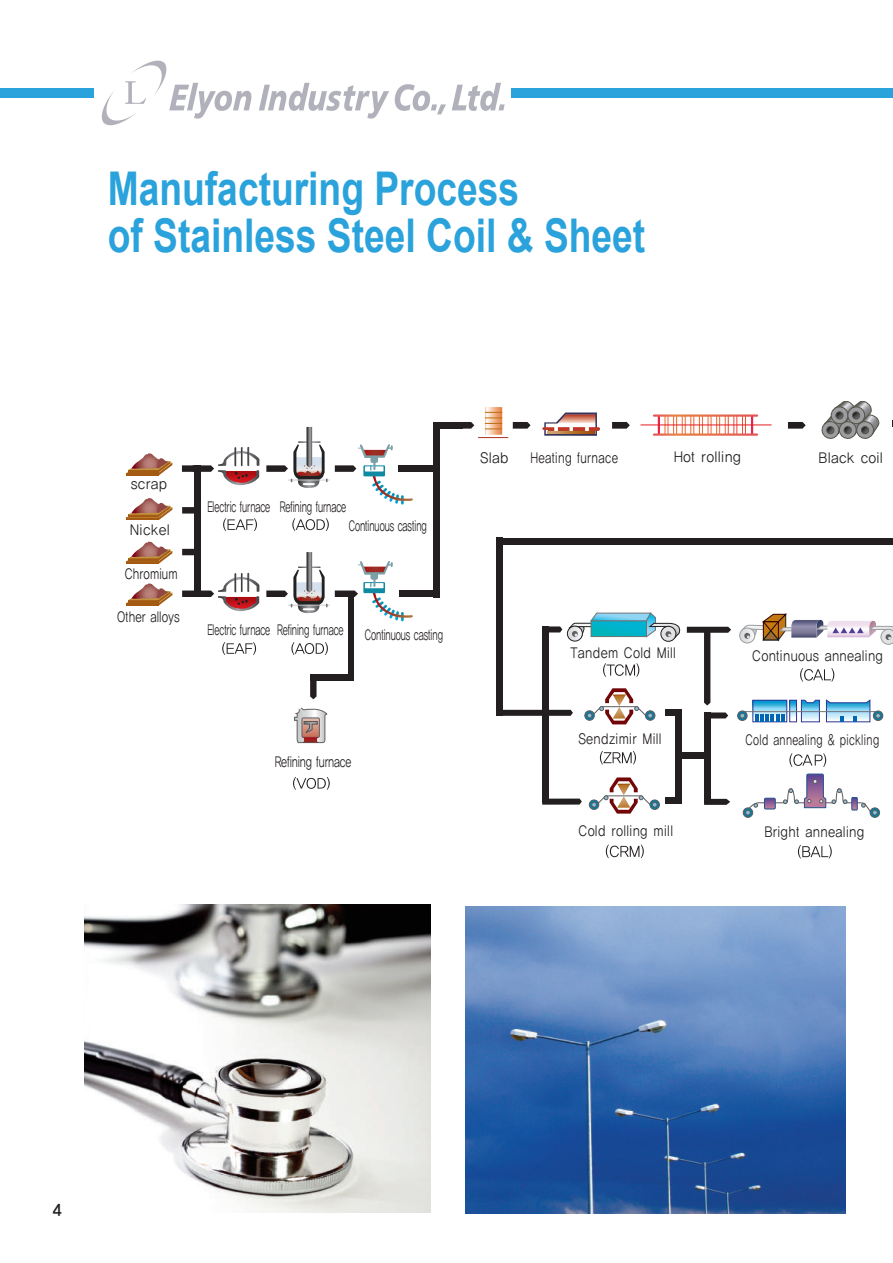
<style>
.page{position:relative;width:893px;height:1263px;background:#fff}
.page>*{position:absolute;margin:0;border:0;box-sizing:border-box;transform-origin:0 0}
.t1{font:700 46.5px/46.5px "Arial";color:#2aa2db;scale:.8 1}
.t2{font:18px "SM Time Pro M";color:#231f20}
.t3{font:14.4px "YGO12 KS Cpc EUC H";letter-spacing:-.1em;color:#231f20;scale:.61 1}
.t4{font:14.4px "YGO12 KS Cpc EUC H";letter-spacing:-.05em;color:#231f20;scale:.82 1}
.t5{font:14.4px "YGO12 KS Cpc EUC H";letter-spacing:-.05em;color:#231f20;scale:.9 1}
.t6{font:14.4px "YGO12 KS Cpc EUC H";letter-spacing:-.05em;color:#231f20;scale:.7 1}
.t7{font:14.4px "YGO12 KS Cpc EUC H";letter-spacing:-.075em;color:#231f20;scale:.75 1}
.t8{font:14.4px "YGO12 KS Cpc EUC H";letter-spacing:-.05em;color:#231f20;scale:.83 1}
.t9{font:14.4px "YGO12 KS Cpc EUC H";letter-spacing:-.1em;color:#231f20;scale:.7 1}
.t10{font:14.4px "YGO12 KS Cpc EUC H";letter-spacing:-.05em;color:#231f20;scale:.75 1}
</style>
<div class="page">
<div style="left:0;top:88px;width:893px;height:10px;background:#2aa2db"></div>
<div style="left:94px;top:51px;width:416px;height:82px;background:#fff"></div>
<svg style="left:102px;top:61px;width:150px;height:64px"></svg>
<svg style="left:259px;top:83px;width:187px;height:36px"></svg>
<svg style="left:452px;top:83px;width:53px;height:28px"></svg>
<svg style="left:658px;top:417px;width:95px;height:16px"></svg>
<hr style="left:640px;top:425px;width:132px;height:1px;background:#e51b21">
<svg style="left:126px;top:453px;width:46px;height:22px"></svg>
<svg style="left:126px;top:498px;width:46px;height:22px"></svg>
<svg style="left:126px;top:541px;width:46px;height:23px"></svg>
<svg style="left:126px;top:583px;width:46px;height:23px"></svg>
<div style="left:195px;top:466px;width:6px;height:131px;background:#231f20"></div>
<div style="left:348px;top:592px;width:5px;height:87px;background:#231f20"></div>
<div style="left:433px;top:422px;width:7px;height:175px;background:#231f20"></div>
<div style="left:497px;top:538px;width:6px;height:178px;background:#231f20"></div>
<svg style="left:310px;top:681px;width:7px;height:18px"></svg>
<div style="left:704px;top:712px;width:6px;height:91px;background:#231f20"></div>
<div style="left:675px;top:710px;width:7px;height:93px;background:#231f20"></div>
<div style="left:542px;top:626px;width:7px;height:177px;background:#231f20"></div>
<div style="left:398px;top:465px;width:39px;height:7px;background:#231f20"></div>
<div style="left:434px;top:422px;width:29px;height:6px;background:#231f20"></div>
<div style="left:497px;top:538px;width:396px;height:6px;background:#231f20"></div>
<svg style="left:503px;top:710px;width:70px;height:6px"></svg>
<svg style="left:542px;top:798px;width:40px;height:7px"></svg>
<svg style="left:549px;top:626px;width:13px;height:6px"></svg>
<div style="left:677px;top:752px;width:31px;height:6px;background:#231f20"></div>
<div style="left:666px;top:797px;width:16px;height:6px;background:#231f20"></div>
<svg style="left:704px;top:799px;width:26px;height:6px"></svg>
<svg style="left:182px;top:549px;width:13px;height:6px"></svg>
<svg style="left:182px;top:507px;width:13px;height:6px"></svg>
<svg style="left:453px;top:422px;width:21px;height:7px"></svg>
<svg style="left:513px;top:422px;width:18px;height:7px"></svg>
<svg style="left:612px;top:422px;width:18px;height:7px"></svg>
<svg style="left:788px;top:422px;width:18px;height:7px"></svg>
<svg style="left:710px;top:712px;width:18px;height:6px"></svg>
<div style="left:666px;top:710px;width:16px;height:6px;background:#231f20"></div>
<svg style="left:687px;top:627px;width:44px;height:78px"></svg>
<div style="left:310px;top:674px;width:43px;height:7px;background:#231f20"></div>
<div style="left:400px;top:590px;width:36px;height:7px;background:#231f20"></div>
<svg style="left:182px;top:447px;width:77px;height:38px"></svg>
<svg style="left:182px;top:573px;width:77px;height:38px"></svg>
<svg style="left:485px;top:407px;width:17px;height:28px"></svg>
<svg style="left:485px;top:412px;width:17px;height:18px"></svg>
<svg style="left:335px;top:444px;width:78px;height:60px"></svg>
<svg style="left:335px;top:561px;width:78px;height:60px"></svg>
<svg style="left:653px;top:414px;width:105px;height:3px"></svg>
<svg style="left:653px;top:433px;width:105px;height:3px"></svg>
<svg style="left:821px;top:401px;width:58px;height:38px"></svg>
<div style="left:852px;top:412px;width:8px;height:7px;border:1px solid #555446;border-radius:50%"></div>
<svg style="left:542px;top:412px;width:58px;height:24px"></svg>
<svg style="left:548px;top:431px;width:47px;height:3px"></svg>
<hr style="left:478px;top:437px;width:30px;height:1px;background:#ae3223">
<hr style="left:288px;top:480px;width:42px;height:1px;background:#e7e8e9">
<svg style="left:266px;top:427px;width:62px;height:61px"></svg>
<hr style="left:288px;top:605px;width:42px;height:1px;background:#e0e0e2">
<svg style="left:266px;top:552px;width:62px;height:61px"></svg>
<div style="left:740px;top:628px;width:15px;height:15px;border:1px solid #9b9da0;border-radius:50%"></div>
<div style="left:585px;top:711px;width:9px;height:9px;border:1px solid #5c5c5f;border-radius:50%"></div>
<div style="left:645px;top:711px;width:10px;height:9px;border:1px solid #5c5c5f;border-radius:50%"></div>
<svg style="left:587px;top:688px;width:66px;height:36px"></svg>
<div style="left:589px;top:800px;width:10px;height:9px;border:1px solid #5c5c5f;border-radius:50%"></div>
<div style="left:650px;top:800px;width:9px;height:9px;border:1px solid #5c5c5f;border-radius:50%"></div>
<svg style="left:592px;top:777px;width:65px;height:37px"></svg>
<svg style="left:755px;top:702px;width:30px;height:18px"></svg>
<div style="left:753px;top:700px;width:34px;height:22px;border:1px solid #2f3491"></div>
<svg style="left:792px;top:702px;width:3px;height:16px"></svg>
<div style="left:790px;top:700px;width:7px;height:22px;border:1px solid #2f3491"></div>
<svg style="left:801px;top:700px;width:19px;height:22px"></svg>
<svg style="left:743px;top:712px;width:134px;height:1px"></svg>
<hr style="left:743px;top:711px;width:134px;height:1px;background:#727477">
<svg style="left:755px;top:714px;width:29px;height:7px"></svg>
<svg style="left:826px;top:700px;width:44px;height:22px"></svg>
<div style="left:738px;top:711px;width:9px;height:9px;border:1px solid #5c5c5f;border-radius:50%"></div>
<svg style="left:740px;top:713px;width:5px;height:5px"></svg>
<div style="left:873px;top:711px;width:10px;height:9px;border:1px solid #5c5c5f;border-radius:50%"></div>
<svg style="left:876px;top:713px;width:4px;height:5px"></svg>
<div style="left:870px;top:808px;width:10px;height:9px;border:1px solid #5c5c5f;border-radius:50%"></div>
<div style="left:743px;top:808px;width:10px;height:9px;border:1px solid #5c5c5f;border-radius:50%"></div>
<svg style="left:745px;top:774px;width:132px;height:41px"></svg>
<svg style="left:294px;top:707px;width:33px;height:36px"></svg>
<div style="left:567px;top:626px;width:15px;height:15px;border:1px solid #231f20;border-radius:50%"></div>
<div style="left:661px;top:626px;width:15px;height:15px;border:1px solid #231f20;border-radius:50%"></div>
<svg style="left:569px;top:613px;width:112px;height:25px"></svg>
<svg style="left:741px;top:614px;width:152px;height:30px"></svg>
<svg style="left:800px;top:668px;width:34px;height:14px"></svg>
<svg style="left:789px;top:753px;width:37px;height:14px"></svg>
<svg style="left:798px;top:845px;width:34px;height:13px"></svg>
<svg style="left:606px;top:845px;width:38px;height:13px"></svg>
<svg style="left:600px;top:751px;width:36px;height:13px"></svg>
<svg style="left:603px;top:663px;width:36px;height:14px"></svg>
<svg style="left:223px;top:518px;width:34px;height:13px"></svg>
<svg style="left:292px;top:518px;width:37px;height:13px"></svg>
<svg style="left:222px;top:642px;width:34px;height:13px"></svg>
<svg style="left:291px;top:642px;width:37px;height:13px"></svg>
<svg style="left:293px;top:777px;width:37px;height:13px"></svg>
<img style="left:84px;top:904px;width:347px;height:309px">
<img style="left:465px;top:906px;width:380px;height:308px">
<h1 class="t1" style="left:108px;top:166px;width:673px">Manufacturing Process<br>of Stainless Steel Coil &amp; Sheet</h1>
<p class="t5" style="left:130px;top:474px;width:43px">scrap</p>
<p class="t5" style="left:130px;top:521px;width:47px">Nickel</p>
<p class="t7" style="left:125px;top:565px;width:73px">Chromium</p>
<p class="t7" style="left:117px;top:607px;width:86px">Other alloys</p>
<p class="t3" style="left:207px;top:497px;width:231px">Electric furnace Refining furnace</p>
<p class="t3" style="left:348px;top:516px;width:131px">Continuous casting</p>
<p class="t3" style="left:207px;top:620px;width:226px">Electric furnace Refining furnace</p>
<p class="t3" style="left:364px;top:625px;width:131px">Continuous casting</p>
<p class="t5" style="left:480px;top:449px;width:34px">Slab</p>
<p class="t10" style="left:530px;top:448px;width:119px">Heating furnace</p>
<p class="t5" style="left:673px;top:448px;width:78px">Hot rolling</p>
<p class="t5" style="left:818px;top:449px;width:74px">Black coil</p>
<p class="t4" style="left:570px;top:644px;width:131px">Tandem Cold Mill</p>
<p class="t4" style="left:752px;top:647px;width:162px">Continuous annealing</p>
<p class="t9" style="left:274px;top:752px;width:112px">Refining furnace</p>
<p class="t4" style="left:578px;top:729px;width:104px">Sendzimir Mill</p>
<p class="t4" style="left:578px;top:821px;width:118px">Cold rolling mill</p>
<p class="t6" style="left:745px;top:730px;width:194px">Cold annealing &amp; pickling</p>
<p class="t8" style="left:764px;top:822px;width:123px">Bright annealing</p>
<p class="t2" style="left:51px;top:1202px;width:14px">4</p>
</div>
